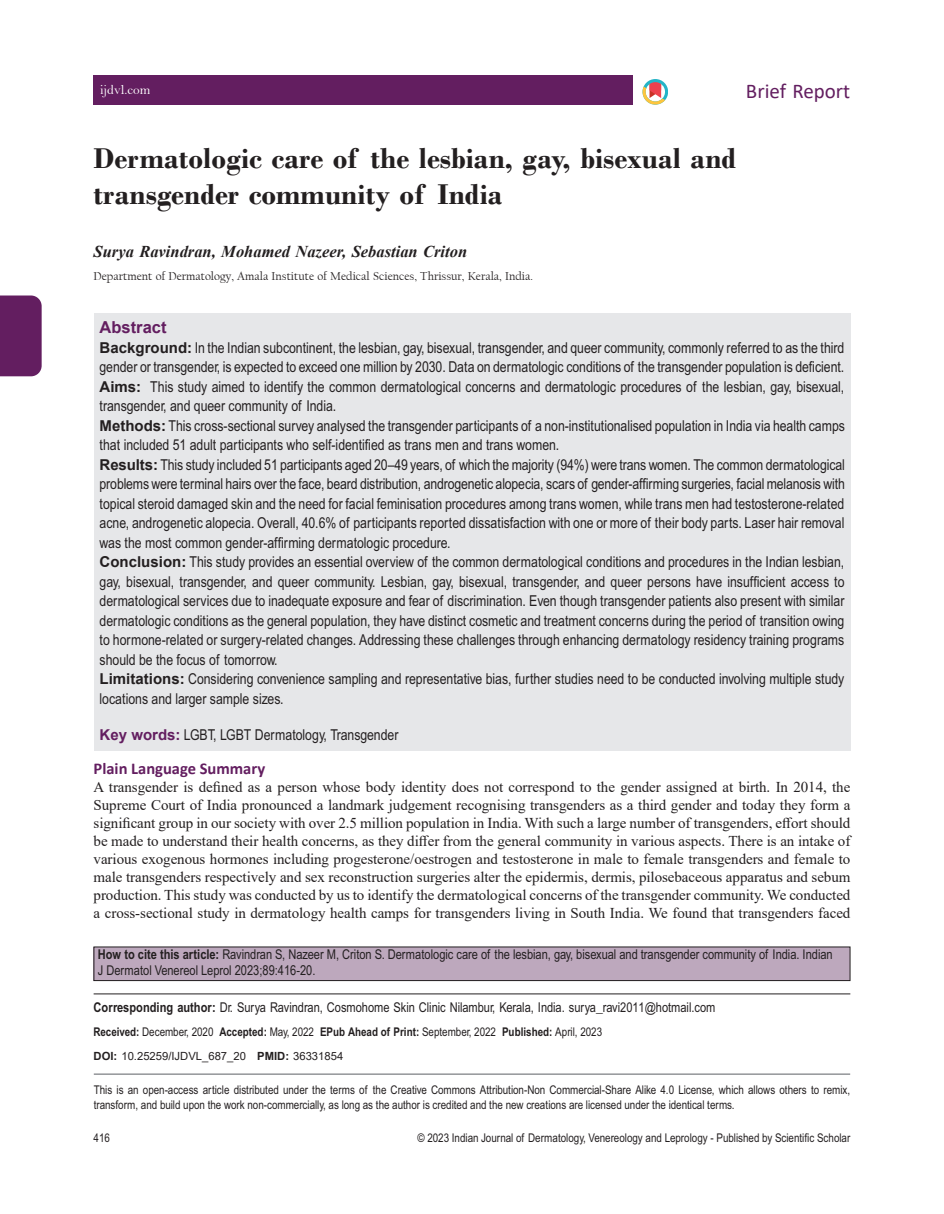
<style>
.page{position:relative;width:944px;height:1214px;background:#fff}
.page>*{position:absolute;margin:0;border:0;box-sizing:border-box;transform-origin:0 0}
.Referance_List_2digi{font:700 30px/36px "Bodoni";color:#231f20}
.Running_header{font:21px "Calibri";color:#631e60}
.Referance_List_2digi-2{font:italic 700 16.5px "Times New Roman";color:#231f20}
.Referance_List_2digi-3{font:700 16.5px "Calibri";color:#631e60}
.Referance_List_2digi-4{font:700 16.5px "Arial";color:#631e60}
.Referance_List_2digi-5{font:15px/19.5px "Arial Narrow MT Std";color:#231f20}
.Referance_List_2digi-6{font:15px/18px "Times New Roman";letter-spacing:-.005em;color:#231f20;text-align:justify}
.Referance_List_2digi-7{font:13.5px/16.5px "Arial Narrow MT Std";color:#231f20}
.WEB_LINK{font:13.5px "Bell";color:#fff}
.CR{font:12px/15px "Arial Narrow MT Std";color:#231f20}
.Referance_List_2digi-8{font:700 12px "Arial Narrow MT Std";color:#231f20}
.Referance_List_2digi-9{font:12px "Californian FB";color:#231f20}
.Referance_List_2digi-10{font:11.25px "Arial";color:#231f20}
.s1{font-family:"Arial";font-weight:700}
.s2{font-family:"Arial";font-weight:700;color:#631e60}
.s3{font-weight:700}
.s4{font-family:"Arial Narrow"}
.s5{font-weight:400}
</style>
<div class="page">
<div style="left:94px;top:313px;width:756px;height:24px;background:#e6e7e9"></div>
<div style="left:94px;top:336px;width:756px;height:46px;background:#e6e7e9"></div>
<div style="left:94px;top:375px;width:756px;height:46px;background:#e6e7e9"></div>
<div style="left:94px;top:414px;width:756px;height:46px;background:#e6e7e9"></div>
<div style="left:94px;top:453px;width:756px;height:105px;background:#e6e7e9"></div>
<div style="left:94px;top:550px;width:756px;height:125px;background:#e6e7e9"></div>
<div style="left:94px;top:667px;width:756px;height:47px;background:#e6e7e9"></div>
<div style="left:94px;top:711px;width:756px;height:39px;background:#e6e7e9"></div>
<div style="left:94px;top:947px;width:756px;height:33px;background:#bda8bd"></div>
<div style="left:94px;top:946px;width:756px;height:35px;border:1px solid #231f20"></div>
<hr style="left:94px;top:993px;width:756px;height:1px;background:#231f20">
<div style="left:0;top:295px;width:42px;height:81px;background:#631e60"></div>
<div style="left:94px;top:75px;width:539px;height:30px;background:#631e60"></div>
<svg style="left:642px;top:79px;width:26px;height:26px"></svg>
<hr style="left:94px;top:1073px;width:756px;height:1px;background:#939598">
<p class="WEB_LINK" style="left:100px;top:82px;width:52px">ijdvl.com</p>
<p class="Running_header" style="left:746px;top:76px;width:106px">Brief Report</p>
<p class="Referance_List_2digi" style="left:94px;top:140px;width:644px">Dermatologic care of the lesbian, gay, bisexual and transgender community of India</p>
<p class="Referance_List_2digi-2" style="left:94px;top:240px;width:375px">Surya Ravindran, Mohamed Nazeer, Sebastian Criton</p>
<p class="Referance_List_2digi-9" style="left:94px;top:270px;width:441px">Department of Dermatology, Amala Institute of Medical Sciences, Thrissur, Kerala, India.</p>
<p class="Referance_List_2digi-4" style="left:100px;top:316px;width:68px">Abstract</p>
<p class="Referance_List_2digi-5" style="left:100px;top:337px;width:746px"><span class="s1">Background:</span> In the Indian subcontinent, the lesbian, gay, bisexual, transgender, and queer community, commonly referred to as the third gender or transgender, is expected to exceed one million by 2030. Data on dermatologic conditions of the transgender population is deficient.<br><span class="s1">Aims:</span> This study aimed to identify the common dermatological concerns and dermatologic procedures of the lesbian, gay, bisexual, transgender, and queer community of India.<br><span class="s1">Methods:</span> This cross-sectional survey analysed the transgender participants of a non-institutionalised population in India via health camps that included 51 adult participants who self-identified as trans men and trans women.<br><span class="s1">Results:</span> This study included 51 participants aged 20–49 years, of which the majority (94%) were trans women. The common dermatological problems were terminal hairs over the face, beard distribution, androgenetic alopecia, scars of gender-affirming surgeries, facial melanosis with topical steroid damaged skin and the need for facial feminisation procedures among trans women, while trans men had testosterone-related acne, androgenetic alopecia. Overall, 40.6% of participants reported dissatisfaction with one or more of their body parts. Laser hair removal was the most common gender-affirming dermatologic procedure.<br><span class="s1">Conclusion:</span> This study provides an essential overview of the common dermatological conditions and procedures in the Indian lesbian, gay, bisexual, transgender, and queer community. Lesbian, gay, bisexual, transgender, and queer persons have insufficient access to dermatological services due to inadequate exposure and fear of discrimination. Even though transgender patients also present with similar dermatologic conditions as the general population, they have distinct cosmetic and treatment concerns during the period of transition owing to hormone-related or surgery-related changes. Addressing these challenges through enhancing dermatology residency training programs should be the focus of tomorrow.<br><span class="s1">Limitations:</span> Considering convenience sampling and representative bias, further studies need to be conducted involving multiple study locations and larger sample sizes.</p>
<p class="Referance_List_2digi-5" style="left:100px;top:725px;width:300px"><span class="s2">Key words:</span> LGBT, LGBT Dermatology, Transgender</p>
<p class="Referance_List_2digi-3" style="left:94px;top:757px;width:173px">Plain Language Summary</p>
<p class="Referance_List_2digi-6" style="left:94px;top:777px;width:758px">A transgender is defined as a person whose body identity does not correspond to the gender assigned at birth. In 2014, the Supreme Court of India pronounced a landmark judgement recognising transgenders as a third gender and today they form a significant group in our society with over 2.5 million population in India. With such a large number of transgenders, effort should be made to understand their health concerns, as they differ from the general community in various aspects. There is an intake of various exogenous hormones including progesterone/oestrogen and testosterone in male to female transgenders and female to male transgenders respectively and sex reconstruction surgeries alter the epidermis, dermis, pilosebaceous apparatus and sebum production. This study was conducted by us to identify the dermatological concerns of the transgender community. We conducted a cross-sectional study in dermatology health camps for transgenders living in South India. We found that transgenders faced</p>
<p class="Referance_List_2digi-7" style="left:98px;top:945px;width:736px"><span class="s3">How to cite this article:</span> Ravindran S, Nazeer M, Criton S. Dermatologic care of the lesbian, gay, bisexual and transgender community of India. Indian<br>J Dermatol Venereol Leprol <span class="s4">2023;89:416-20.</span></p>
<p class="Referance_List_2digi-7" style="left:94px;top:999px;width:623px"><span class="s3">Corresponding author:</span> Dr. Surya Ravindran, Cosmohome Skin Clinic Nilambur, Kerala, India. surya_ravi2011@hotmail.com</p>
<p class="Referance_List_2digi-8" style="left:94px;top:1025px;width:510px">Received: <span class="s5">December, 2020</span> Accepted: <span class="s5">May, 2022</span> EPub Ahead of Print: <span class="s5">September, 2022</span> Published: <span class="s5">April, 2023</span></p>
<p class="Referance_List_2digi-10" style="left:94px;top:1047px;width:251px"><span class="s3">DOI:</span> 10.25259/IJDVL_687_20 <span class="s3">PMID:</span> 36331854</p>
<p class="CR" style="left:94px;top:1082px;width:758px">This is an open-access article distributed under the terms of the Creative Commons Attribution-Non Commercial-Share Alike 4.0 License, which allows others to remix, transform, and build upon the work non-commercially, as long as the author is credited and the new creations are licensed under the identical terms.</p>
<p class="CR" style="left:94px;top:1129px;width:18px">416</p>
<p class="CR" style="left:417px;top:1129px;width:434px">© 2023 Indian Journal of Dermatology, Venereology and Leprology - Published by Scientific Scholar</p>
</div>
